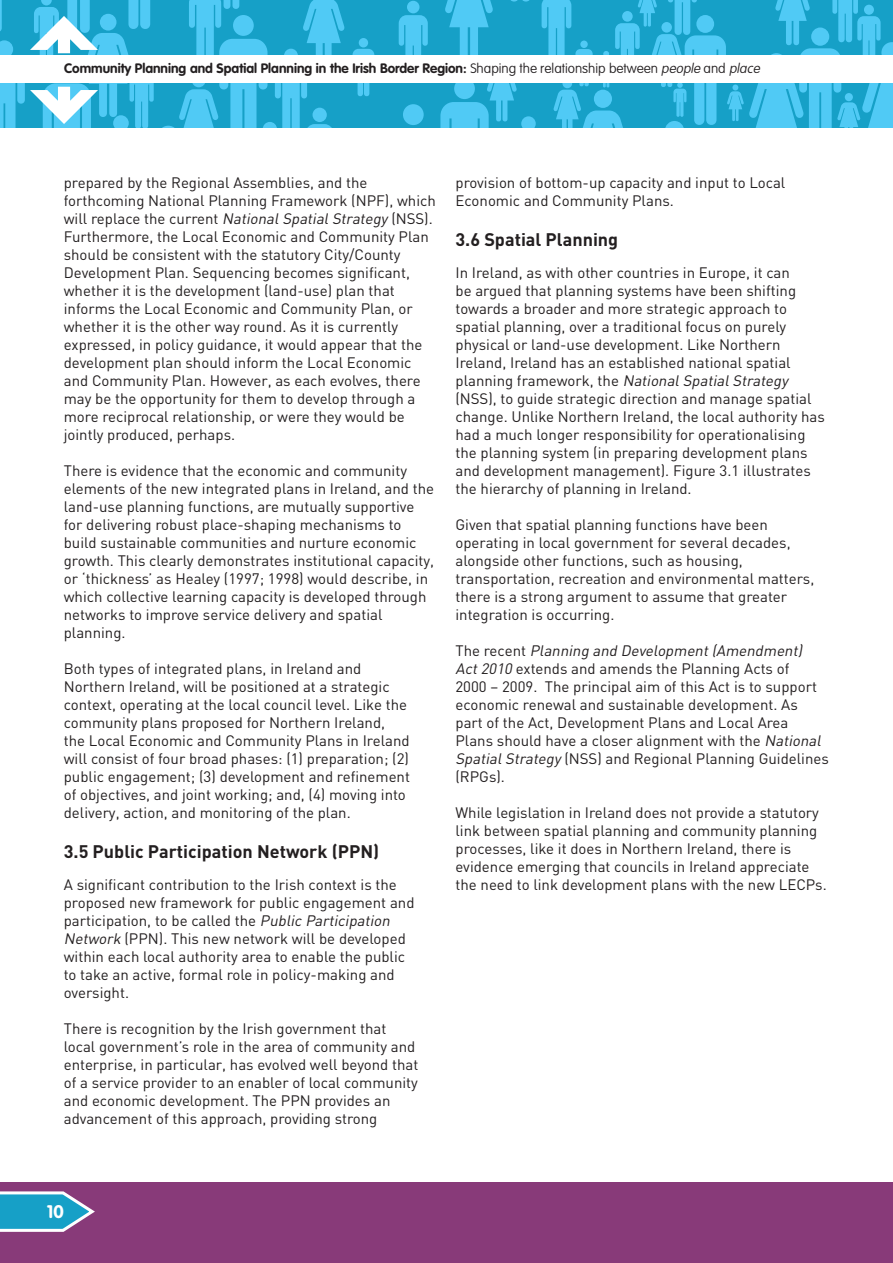
<style>
.page{position:relative;width:893px;height:1263px;background:#fff}
.page>*{position:absolute;margin:0;border:0;box-sizing:border-box;transform-origin:0 0}
.t1{font:700 18px "DIN";color:#231f20}
.t2{font:700 18px "VAG Rounded";color:#fff}
.t3{font:15px/18px "DIN";color:#231f20}
.t4{font:700 13.5px "VAG Rounded";color:#231f20}
.s1{font-weight:100}
.s2{font-weight:100;font-style:italic}
.s3{font-style:italic}
</style>
<div class="page">
<div style="left:0;top:1182px;width:893px;height:81px;background:#883a79"></div>
<div style="left:0;top:0;width:893px;height:128px;background:#16a0c7"></div>
<div style="left:403px;top:104px;width:21px;height:21px;background:#50caf5;border-radius:50%"></div>
<svg style="left:352px;top:49px;width:22px;height:47px"></svg>
<div style="left:359px;top:38px;width:9px;height:9px;background:#50caf5;border-radius:50%"></div>
<svg style="left:399px;top:15px;width:29px;height:40px"></svg>
<div style="left:407px;top:1px;width:12px;height:12px;background:#50caf5;border-radius:50%"></div>
<div style="left:0;top:55px;width:893px;height:28px;background:#fff"></div>
<svg style="left:440px;top:0;width:453px;height:128px"></svg>
<svg style="left:0;top:0;width:345px;height:128px"></svg>
<svg style="left:0;top:1191px;width:95px;height:41px"></svg>
<p class="t4" style="left:64px;top:61px;width:700px">Community Planning and Spatial Planning in the Irish Border Region: <span class="s1">Shaping the relationship between</span> <span class="s2">people</span> <span class="s1">and</span> <span class="s2">place</span></p>
<p class="t3" style="left:64px;top:173px;width:374px">prepared by the Regional Assemblies, and the forthcoming National Planning Framework (NPF), which will replace the current <span class="s3">NationalSpatialStrategy</span> (NSS).<br>Furthermore, the Local Economic and Community Plan should be consistent with the statutory City/County Development Plan. Sequencing becomes significant, whether it is the development (land-use) plan that informs the Local Economic and Community Plan, or whether it is the other way round. As it is currently expressed, in policy guidance, it would appear that the development plan should inform the Local Economic and Community Plan. However, as each evolves, there may be the opportunity for them to develop through a more reciprocal relationship, or were they would be jointly produced, perhaps.</p>
<p class="t3" style="left:64px;top:461px;width:372px">There is evidence that the economic and community elements of the new integrated plans in Ireland, and the land-use planning functions, are mutually supportive for delivering robust place-shaping mechanisms to build sustainable communities and nurture economic growth. This clearly demonstrates institutional capacity, or ‘thickness’ as Healey (1997; 1998) would describe, in which collective learning capacity is developed through networks to improve service delivery and spatial planning.</p>
<p class="t3" style="left:64px;top:659px;width:348px">Both types of integrated plans, in Ireland and Northern Ireland, will be positioned at a strategic context, operating at the local council level. Like the community plans proposed for Northern Ireland, the Local Economic and Community Plans in Ireland will consist of four broad phases: (1) preparation; (2) public engagement; (3) development and refinement of objectives, and joint working; and, (4) moving into delivery, action, and monitoring of the plan.</p>
<p class="t1" style="left:64px;top:839px;width:317px">3.5 Public Participation Network (PPN)</p>
<p class="t3" style="left:64px;top:875px;width:352px">A significant contribution to the Irish context is the proposed new framework for public engagement and participation, to be called the <span class="s3">Public Participation Network</span> (PPN). This new network will be developed within each local authority area to enable the public to take an active, formal role in policy-making and oversight.</p>
<p class="t3" style="left:64px;top:1019px;width:356px">There is recognition by the Irish government that local government’s role in the area of community and enterprise, in particular, has evolved well beyond that of a service provider to an enabler of local community and economic development. The PPN provides an advancement of this approach, providing strong</p>
<p class="t3" style="left:455px;top:173px;width:331px">provision of bottom-up capacity and input to Local<br>Economic and Community Plans.</p>
<p class="t1" style="left:455px;top:227px;width:164px">3.6 Spatial Planning</p>
<p class="t3" style="left:455px;top:263px;width:371px">In Ireland, as with other countries in Europe, it can<br>be argued that planning systems have been shifting towards a broader and more strategic approach to spatial planning, over a traditional focus on purely physical or land-use development. Like Northern Ireland, Ireland has an established national spatial<br>p la n n i n g f ra m ewo rk , t h e <span class="s3">NationalSpatialStrategy </span>(NSS), to guide strategic direction and manage spatial change. Unlike Northern Ireland, the local authority has had a much longer responsibility for operationalising the planning system (in preparing development plans and development management). Figure 3.1 illustrates the hierarchy of planning in Ireland.</p>
<p class="t3" style="left:455px;top:515px;width:360px">Given that spatial planning functions have been operating in local government for several decades, alongside other functions, such as housing, transportation, recreation and environmental matters, there is a strong argument to assume that greater integration is occurring.</p>
<p class="t3" style="left:455px;top:641px;width:375px">T h e re c e n t <span class="s3">Planning and Development(Amendment)<br>Act2010</span> extends and amends the Planning Acts of<br>2000 – 2009. The principal aim of this Act is to support economic renewal and sustainable development. As part of the Act, Development Plans and Local Area Plans should have a closer alignment with the <span class="s3">National SpatialStrategy</span> (NSS) and Regional Planning Guidelines (RPGs).</p>
<p class="t3" style="left:455px;top:803px;width:373px">While legislation in Ireland does not provide a statutory link between spatial planning and community planning processes, like it does in Northern Ireland, there is evidence emerging that councils in Ireland appreciate the need to link development plans with the new LECPs.</p>
<p class="t2" style="left:47px;top:1201px;width:18px">10</p>
</div>
